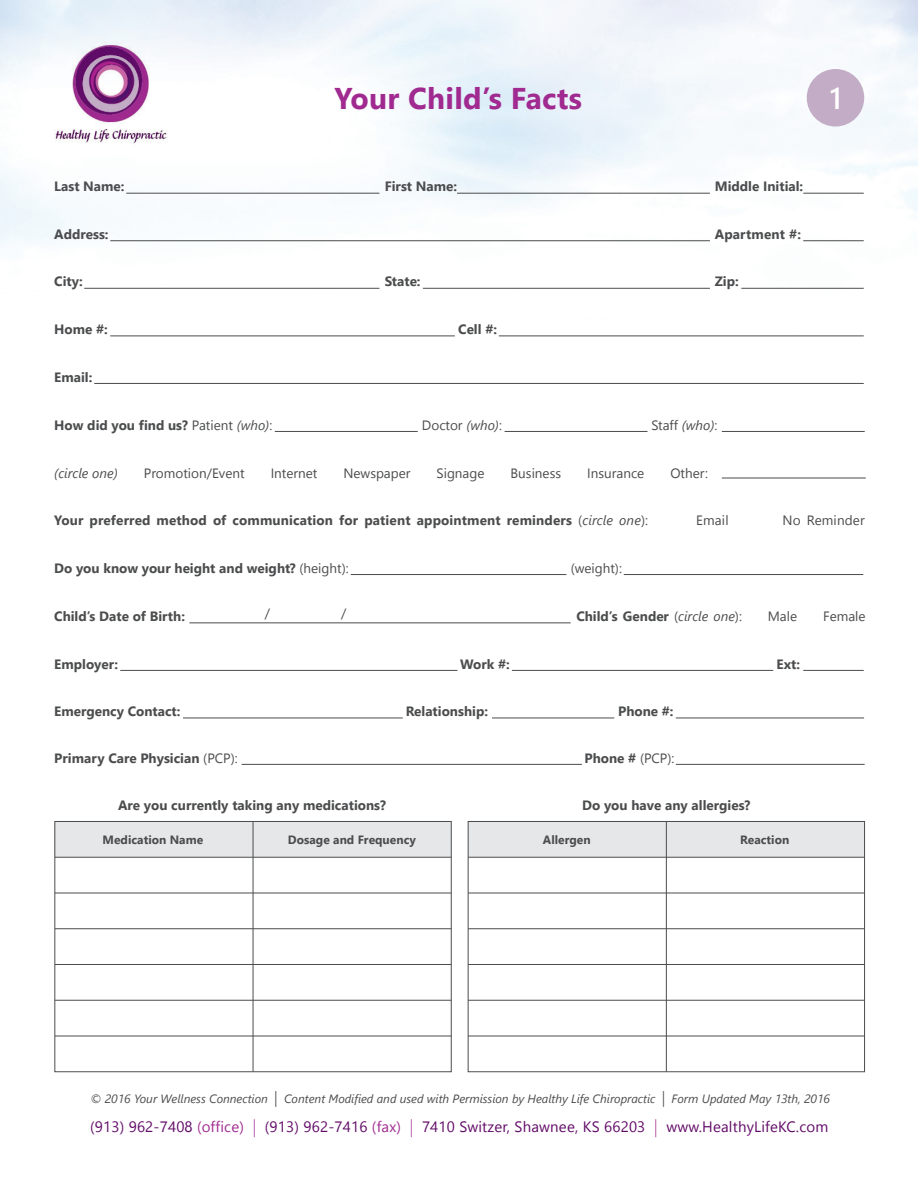
<style>
.page{position:relative;width:918px;height:1188px;background:#fff}
.page>*{position:absolute;margin:0;border:0;box-sizing:border-box;transform-origin:0 0}
.t1{font:700 30px "Segoe UI";letter-spacing:.01em;color:#a02a90}
.t2{font:600 30px "Segoe UI";color:#fff}
.t3{font:15px "Segoe UI";letter-spacing:.015em;color:#620c68}
.t4{font:700 13.5px "Segoe UI";color:#4b4c4d}
.t5{font:13.5px "Segoe UI";color:#4b4c4d}
.t6{font:italic 13.5px "Segoe UI";color:#4b4c4d}
.t7{font:italic 12px "Segoe UI";color:#4b4c4d}
.t8{font:700 12px "Segoe UI";color:#4b4c4d}
.s1{font-weight:400}
.s2{font-weight:400;font-style:italic}
.s3{font-style:italic}
.s4{font-size:15.6px}
.s5{color:#a02a90}
.s6{font-weight:300;font-size:18px;color:#a02a90}
</style>
<div class="page">
<div style="left:807px;top:69px;width:57px;height:58px;background:#c3acc5;border-radius:50%"></div>
<img style="left:54px;top:38px;width:114px;height:109px">
<hr style="left:126px;top:193px;width:253px;height:1px;background:#4b4c4d">
<hr style="left:110px;top:240px;width:600px;height:1px;background:#4b4c4d">
<hr style="left:457px;top:193px;width:253px;height:1px;background:#4b4c4d">
<hr style="left:803px;top:193px;width:61px;height:1px;background:#4b4c4d">
<hr style="left:803px;top:670px;width:61px;height:1px;background:#4b4c4d">
<hr style="left:512px;top:670px;width:261px;height:1px;background:#4b4c4d">
<hr style="left:84px;top:288px;width:295px;height:1px;background:#4b4c4d">
<hr style="left:423px;top:288px;width:287px;height:1px;background:#4b4c4d">
<hr style="left:110px;top:336px;width:345px;height:1px;background:#4b4c4d">
<hr style="left:94px;top:383px;width:770px;height:1px;background:#4b4c4d">
<hr style="left:120px;top:670px;width:337px;height:1px;background:#4b4c4d">
<hr style="left:183px;top:718px;width:220px;height:1px;background:#4b4c4d">
<hr style="left:492px;top:718px;width:122px;height:1px;background:#4b4c4d">
<hr style="left:676px;top:718px;width:188px;height:1px;background:#4b4c4d">
<hr style="left:676px;top:764px;width:189px;height:1px;background:#4b4c4d">
<hr style="left:242px;top:764px;width:340px;height:1px;background:#4b4c4d">
<hr style="left:189px;top:623px;width:382px;height:1px;background:#4b4c4d">
<hr style="left:499px;top:336px;width:365px;height:1px;background:#4b4c4d">
<hr style="left:741px;top:288px;width:123px;height:1px;background:#4b4c4d">
<hr style="left:803px;top:240px;width:61px;height:1px;background:#4b4c4d">
<div style="left:55px;top:821px;width:396px;height:36px;background:#e6e7e9"></div>
<div style="left:468px;top:821px;width:397px;height:36px;background:#e6e7e9"></div>
<hr style="left:275px;top:431px;width:143px;height:1px;background:#4b4c4d">
<hr style="left:505px;top:431px;width:143px;height:1px;background:#4b4c4d">
<hr style="left:351px;top:574px;width:215px;height:1px;background:#4b4c4d">
<hr style="left:624px;top:574px;width:239px;height:1px;background:#4b4c4d">
<hr style="left:722px;top:431px;width:143px;height:1px;background:#4b4c4d">
<hr style="left:722px;top:478px;width:144px;height:1px;background:#4b4c4d">
<div style="left:55px;top:821px;width:396px;height:251px;border:1px solid #4b4c4d"></div>
<hr style="left:55px;top:1036px;width:396px;height:1px;background:#4b4c4d">
<hr style="left:55px;top:1000px;width:396px;height:1px;background:#4b4c4d">
<hr style="left:55px;top:964px;width:396px;height:1px;background:#4b4c4d">
<hr style="left:55px;top:928px;width:396px;height:1px;background:#4b4c4d">
<hr style="left:55px;top:893px;width:396px;height:1px;background:#4b4c4d">
<hr style="left:55px;top:857px;width:396px;height:1px;background:#4b4c4d">
<hr style="left:253px;top:821px;width:1px;height:251px;background:#4b4c4d">
<div style="left:468px;top:821px;width:397px;height:251px;border:1px solid #4b4c4d"></div>
<hr style="left:468px;top:1036px;width:397px;height:1px;background:#4b4c4d">
<hr style="left:468px;top:1000px;width:397px;height:1px;background:#4b4c4d">
<hr style="left:468px;top:964px;width:397px;height:1px;background:#4b4c4d">
<hr style="left:468px;top:928px;width:397px;height:1px;background:#4b4c4d">
<hr style="left:468px;top:893px;width:397px;height:1px;background:#4b4c4d">
<hr style="left:468px;top:857px;width:397px;height:1px;background:#4b4c4d">
<hr style="left:666px;top:821px;width:1px;height:251px;background:#4b4c4d">
<h1 class="t1" style="left:335px;top:76px;width:249px">Your Child’s Facts</h1>
<h1 class="t2" style="left:830px;top:76px;width:14px">1</h1>
<p class="t4" style="left:54px;top:176px;width:72px">Last Name:</p>
<p class="t4" style="left:54px;top:224px;width:56px">Address:</p>
<p class="t4" style="left:385px;top:176px;width:74px">First Name:</p>
<p class="t4" style="left:715px;top:176px;width:90px">Middle Initial:</p>
<p class="t4" style="left:715px;top:224px;width:88px">Apartment #:</p>
<p class="t4" style="left:54px;top:271px;width:30px">City:</p>
<p class="t4" style="left:385px;top:271px;width:37px">State:</p>
<p class="t4" style="left:715px;top:271px;width:26px">Zip:</p>
<p class="t4" style="left:54px;top:319px;width:55px">Home #:</p>
<p class="t4" style="left:458px;top:319px;width:40px">Cell #:</p>
<p class="t4" style="left:54px;top:367px;width:40px">Email:</p>
<p class="t4" style="left:54px;top:415px;width:220px">How did you find us? <span class="s1">Patient</span> <span class="s2">(who)</span><span class="s1">:</span></p>
<p class="t5" style="left:422px;top:415px;width:82px">Doctor <span class="s3">(who)</span>:</p>
<p class="t5" style="left:651px;top:415px;width:67px">Staff <span class="s3">(who)</span>:</p>
<p class="t6" style="left:54px;top:463px;width:65px">(circle one)</p>
<p class="t5" style="left:144px;top:463px;width:102px">Promotion/Event</p>
<p class="t5" style="left:271px;top:463px;width:48px">Internet</p>
<p class="t5" style="left:343px;top:463px;width:69px">Newspaper</p>
<p class="t5" style="left:437px;top:463px;width:49px">Signage</p>
<p class="t5" style="left:511px;top:463px;width:52px">Business</p>
<p class="t5" style="left:587px;top:463px;width:59px">Insurance</p>
<p class="t5" style="left:670px;top:463px;width:39px">Other:</p>
<p class="t4" style="left:54px;top:510px;width:595px">Your preferred method of communication for patient appointment reminders <span class="s1">(</span><span class="s2">circle one</span><span class="s1">):</span></p>
<p class="t5" style="left:696px;top:510px;width:34px">Email</p>
<p class="t5" style="left:783px;top:510px;width:84px">No Reminder</p>
<p class="t4" style="left:54px;top:558px;width:296px">Do you know your height and weight? <span class="s1">(height):</span></p>
<p class="t5" style="left:571px;top:558px;width:53px">(weight):</p>
<p class="t4" style="left:54px;top:606px;width:132px">Child’s Date of Birth:</p>
<p class="t5" style="left:265px;top:603px;width:7px">/</p>
<p class="t5" style="left:341px;top:603px;width:7px">/</p>
<p class="t4" style="left:576px;top:606px;width:167px">Child’s Gender <span class="s1">(</span><span class="s2">circle one</span><span class="s1">):</span></p>
<p class="t5" style="left:768px;top:606px;width:31px">Male</p>
<p class="t5" style="left:823px;top:606px;width:44px">Female</p>
<p class="t4" style="left:54px;top:654px;width:66px">Employer:</p>
<p class="t4" style="left:460px;top:654px;width:51px">Work #:</p>
<p class="t4" style="left:777px;top:654px;width:25px">Ext:</p>
<p class="t4" style="left:54px;top:701px;width:128px">Emergency Contact:</p>
<p class="t4" style="left:406px;top:701px;width:84px">Relationship:</p>
<p class="t4" style="left:618px;top:701px;width:57px">Phone #:</p>
<p class="t4" style="left:54px;top:748px;width:185px">Primary Care Physician <span class="s1">(PCP):</span></p>
<p class="t4" style="left:584px;top:748px;width:92px">Phone # <span class="s1">(PCP):</span></p>
<p class="t4" style="left:118px;top:795px;width:270px">Are you currently taking any medications?</p>
<p class="t4" style="left:582px;top:795px;width:170px">Do you have any allergies?</p>
<p class="t8" style="left:103px;top:831px;width:102px">Medication Name</p>
<p class="t8" style="left:288px;top:831px;width:129px">Dosage and Frequency</p>
<p class="t8" style="left:543px;top:831px;width:49px">Allergen</p>
<p class="t8" style="left:740px;top:831px;width:50px">Reaction</p>
<p class="t7" style="left:91px;top:1090px;width:741px">© 2016 Your Wellness Connection <span class="s4">|</span> Content Modified and used with Permission by Healthy Life Chiropractic <span class="s4">|</span> Form Updated May 13th, 2016</p>
<p class="t3" style="left:90px;top:1116px;width:740px">(913) 962-7408 <span class="s5">(office)</span> <span class="s6">|</span> (913) 962-7416 <span class="s5">(fax)</span> <span class="s6">|</span> 7410 Switzer, Shawnee, KS 66203 <span class="s6">|</span> www.HealthyLifeKC.com</p>
</div>
